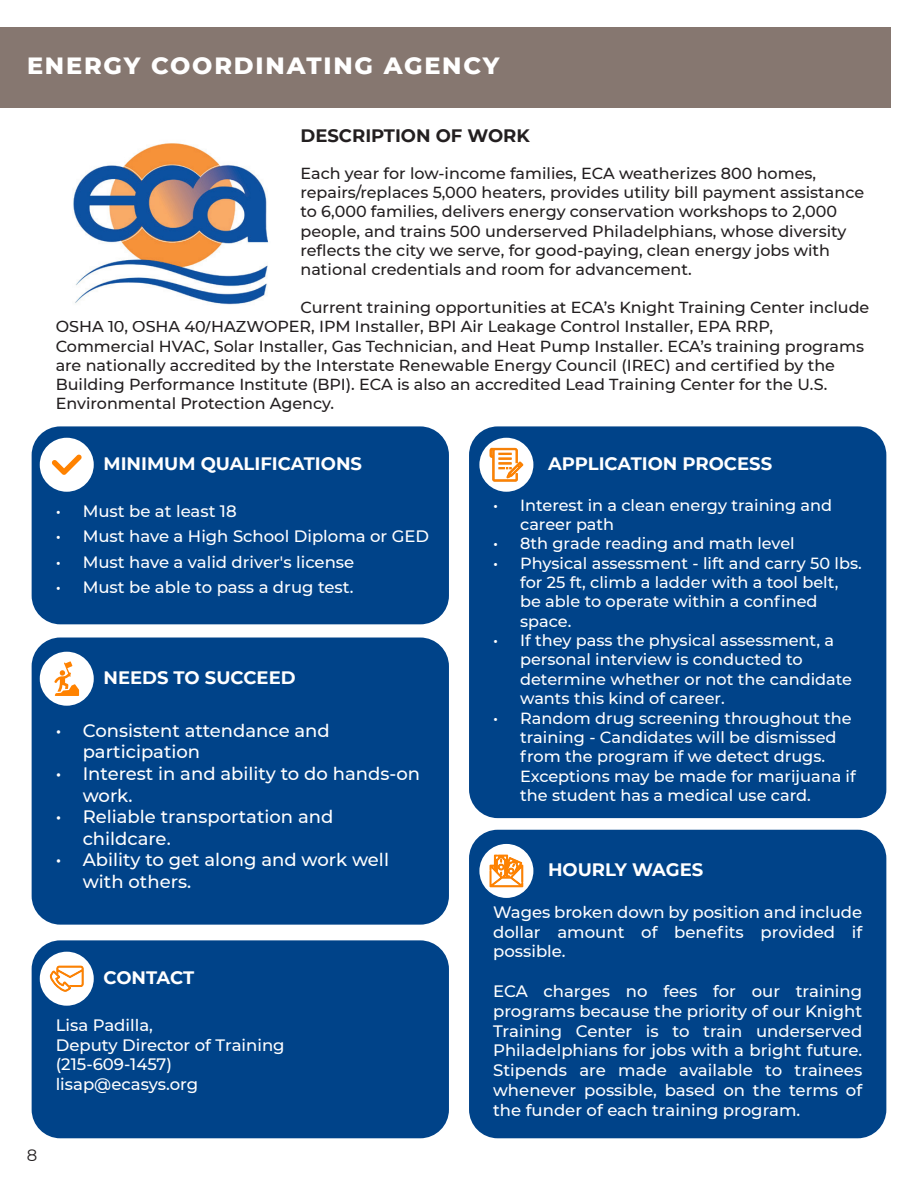
<style>
.page{position:relative;width:918px;height:1188px;background:#fff}
.page>*{position:absolute;margin:0;border:0;box-sizing:border-box;transform-origin:0 0}
.t1{font:800 24px "Montserrat";letter-spacing:.075em;color:#fff}
.t2{font:500 18px/21.6px "Montserrat";color:#fff}
.t3{font:700 18px "Montserrat";color:#fff}
.t4{font:700 18px "Montserrat";color:#231f20}
.t5{font:500 16.5px/19.8px "Montserrat";color:#fff;text-align:justify}
.t6{font:16.5px "Montserrat";color:#231f20}
.t7{font:500 16.2px/19.4px "Montserrat";color:#fff}
.t8{font:500 15.9px/19.2px "Montserrat";color:#231f20}
</style>
<div class="page">
<div style="left:0;top:27px;width:891px;height:81px;background:#867770"></div>
<div style="left:32px;top:426px;width:417px;height:198px;background:#004389;border-radius:29px"></div>
<div style="left:469px;top:426px;width:417px;height:392px;background:#004389;border-radius:29px"></div>
<div style="left:32px;top:638px;width:417px;height:287px;background:#004389;border-radius:29px"></div>
<div style="left:469px;top:830px;width:417px;height:308px;background:#004389;border-radius:29px"></div>
<svg style="left:40px;top:438px;width:54px;height:54px"></svg>
<svg style="left:40px;top:652px;width:54px;height:54px"></svg>
<svg style="left:479px;top:844px;width:54px;height:54px"></svg>
<div style="left:32px;top:940px;width:417px;height:198px;background:#004389;border-radius:29px"></div>
<svg style="left:40px;top:952px;width:54px;height:54px"></svg>
<svg style="left:479px;top:438px;width:54px;height:54px"></svg>
<img style="left:73px;top:143px;width:195px;height:162px">
<h1 class="t1" style="left:27px;top:48px;width:474px">ENERGY COORDINATING AGENCY</h1>
<p class="t4" style="left:301px;top:123px;width:231px">DESCRIPTION OF WORK</p>
<p class="t8" style="left:301px;top:163px;width:565px">Each year for low-income families, ECA weatherizes 800 homes, repairs/replaces 5,000 heaters, provides utility bill payment assistance to 6,000 families, delivers energy conservation workshops to 2,000 people, and trains 500 underserved Philadelphians, whose diversity reflects the city we serve, for good-paying, clean energy jobs with national credentials and room for advancement.</p>
<p class="t8" style="left:56px;top:297px;width:815px;text-indent:245px">Current training opportunities at ECA’s Knight Training Center include OSHA 10, OSHA 40/HAZWOPER, IPM Installer, BPI Air Leakage Control Installer, EPA RRP, Commercial HVAC, Solar Installer, Gas Technician, and Heat Pump Installer. ECA’s training programs are nationally accredited by the Interstate Renewable Energy Council (IREC) and certified by the Building Performance Institute (BPI). ECA is also an accredited Lead Training Center for the U.S.<br>Environmental Protection Agency.</p>
<p class="t3" style="left:103px;top:451px;width:260px">MINIMUM QUALIFICATIONS</p>
<p class="t5" style="left:56px;top:501px;width:182px">• Must be at least 18</p>
<p class="t5" style="left:56px;top:526px;width:375px">• Must have a High School Diploma or GED</p>
<p class="t5" style="left:56px;top:552px;width:300px">• Must have a valid driver's license</p>
<p class="t5" style="left:56px;top:577px;width:299px">• Must be able to pass a drug test.</p>
<p class="t3" style="left:103px;top:665px;width:194px">NEEDS TO SUCCEED</p>
<p class="t2" style="left:83px;top:719px;width:249px;text-indent:-27px">• Consistent attendance and participation</p>
<p class="t2" style="left:83px;top:762px;width:339px;text-indent:-27px">• Interest in and ability to do hands-on work.</p>
<p class="t2" style="left:83px;top:805px;width:252px;text-indent:-27px">• Reliable transportation and childcare.</p>
<p class="t2" style="left:83px;top:848px;width:308px;text-indent:-27px">• Ability to get along and work well with others.</p>
<p class="t3" style="left:103px;top:965px;width:92px">CONTACT</p>
<p class="t5" style="left:56px;top:1014px;width:230px;text-align:left">Lisa Padilla,<br>Deputy Director of Training (215-609-1457) lisap@ecasys.org</p>
<p class="t6" style="left:27px;top:1144px;width:12px">8</p>
<p class="t3" style="left:548px;top:451px;width:226px">APPLICATION PROCESS</p>
<p class="t7" style="left:520px;top:495px;width:314px;text-indent:-27px">• Interest in a clean energy training and career path</p>
<p class="t7" style="left:493px;top:533px;width:303px">• 8th grade reading and math level</p>
<p class="t7" style="left:520px;top:553px;width:343px;text-indent:-27px">• Physical assessment - lift and carry 50 lbs. for 25 ft, climb a ladder with a tool belt, be able to operate within a confined space.</p>
<p class="t7" style="left:520px;top:630px;width:333px;text-indent:-27px">• If they pass the physical assessment, a personal interview is conducted to determine whether or not the candidate wants this kind of career.</p>
<p class="t7" style="left:520px;top:707px;width:337px;text-indent:-27px">• Random drug screening throughout the training - Candidates will be dismissed from the program if we detect drugs.<br>Exceptions may be made for marijuana if the student has a medical use card.</p>
<p class="t3" style="left:548px;top:857px;width:157px">HOURLY WAGES</p>
<p class="t5" style="left:493px;top:901px;width:371px">Wages broken down by position and include dollar amount of benefits provided if possible.</p>
<p class="t5" style="left:493px;top:981px;width:371px">ECA charges no fees for our training programs because the priority of our Knight Training Center is to train underserved Philadelphians for jobs with a bright future.<br>Stipends are made available to trainees whenever possible, based on the terms of the funder of each training program.</p>
</div>
